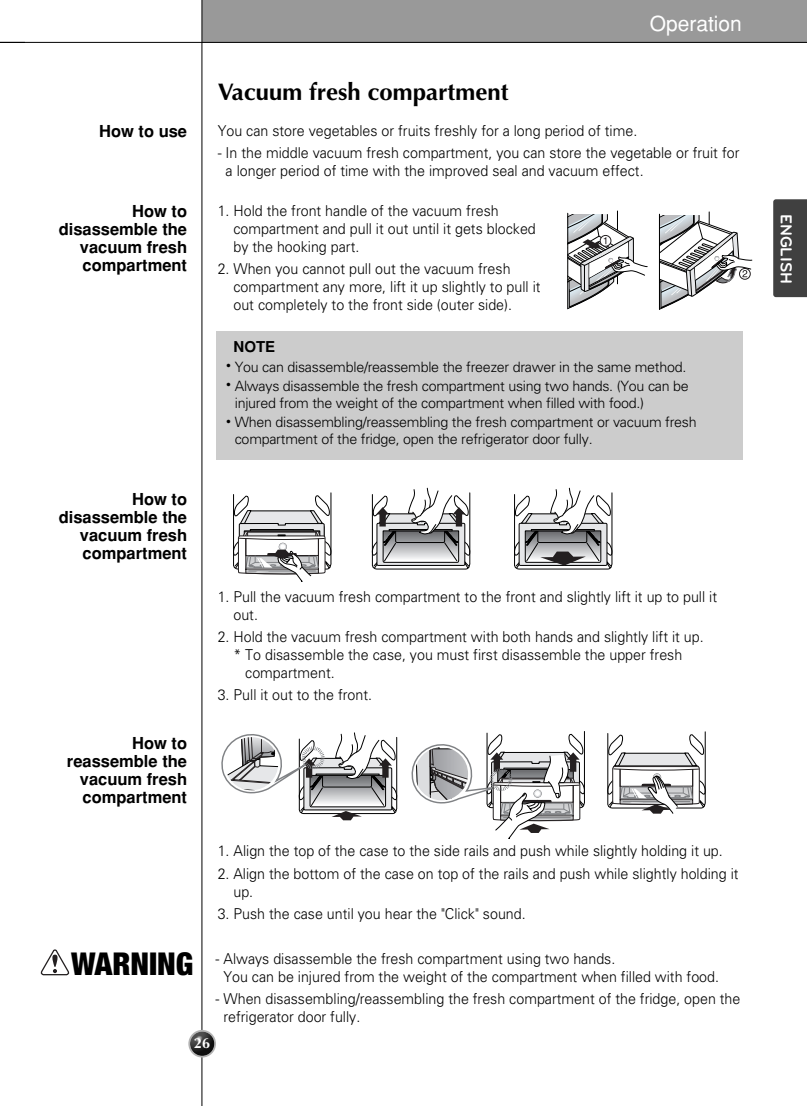
<style>
.page{position:relative;width:807px;height:1106px;background:#fff}
.page>*{position:absolute;margin:0;border:0;box-sizing:border-box;transform-origin:0 0}
.t1{font:900 condensed 31.5px "Helvetica Neue";color:#000}
.t2{font:700 24px "Optima";color:#000}
.t3{font:21px "Helvetica";color:#fff}
.t4{font:700 16.5px/18px "Helvetica";color:#000;text-align:right}
.t5{font:700 16.5px "Bryant LG";color:#fff}
.t6{font:300 15px/18px "Univers";color:#000;scale:.95 1}
.t7{font:700 15px "Helvetica";color:#000}
.t8{font:700 15px "Optane";color:#fff}
.t9{font:300 14.25px/17.1px "Univers";letter-spacing:-.015em;color:#000}
</style>
<div class="page">
<div style="left:202px;top:0;width:605px;height:43px;background:#999"></div>
<hr style="left:202px;top:0;width:1px;height:1106px;background:#000">
<svg style="left:188px;top:1029px;width:28px;height:28px"></svg>
<img style="left:190px;top:1031px;width:24px;height:24px;border-radius:50%">
<hr style="left:0;top:42px;width:807px;height:1px;background:#000">
<hr style="left:617px;top:211px;width:1px;height:73px;background:#000">
<hr style="left:567px;top:213px;width:1px;height:95px;background:#000">
<svg style="left:567px;top:214px;width:81px;height:96px"></svg>
<hr style="left:709px;top:212px;width:1px;height:73px;background:#000">
<hr style="left:659px;top:214px;width:1px;height:95px;background:#000">
<svg style="left:659px;top:215px;width:93px;height:95px"></svg>
<svg style="left:233px;top:492px;width:98px;height:90px"></svg>
<svg style="left:514px;top:487px;width:98px;height:82px"></svg>
<svg style="left:372px;top:487px;width:98px;height:82px"></svg>
<svg style="left:607px;top:731px;width:99px;height:82px"></svg>
<svg style="left:221px;top:732px;width:176px;height:88px"></svg>
<svg style="left:411px;top:731px;width:174px;height:108px"></svg>
<div style="left:216px;top:332px;width:526px;height:128px;background:#ccc"></div>
<svg style="left:41px;top:949px;width:29px;height:27px"></svg>
<div style="left:773px;top:199px;width:34px;height:98px;background:#404040"></div>
<p class="t4" style="left:99px;top:124px;width:89px">How to use</p>
<p class="t4" style="left:59px;top:203px;width:130px">How to disassemble the vacuum fresh compartment</p>
<p class="t4" style="left:59px;top:491px;width:130px">How to disassemble the vacuum fresh compartment</p>
<p class="t4" style="left:67px;top:735px;width:122px">How to reassemble the vacuum fresh compartment</p>
<h1 class="t1" style="left:71px;top:952px;width:124px">WARNING</h1>
<h3 class="t3" style="left:650px;top:16px;width:94px">Operation</h3>
<h2 class="t2" style="left:218px;top:82px;width:293px">Vacuum fresh compartment</h2>
<p class="t6" style="left:218px;top:123px;width:443px">You can store vegetables or fruits freshly for a long period of time.</p>
<p class="t6" style="left:226px;top:145px;width:542px;text-indent:-8px">- In the middle vacuum fresh compartment, you can store the vegetable or fruit for a longer period of time with the improved seal and vacuum effect.</p>
<p class="t6" style="left:233px;top:202px;width:320px;text-indent:-16px">1. Hold the front handle of the vacuum fresh compartment and pull it out until it gets blocked by the hooking part.</p>
<p class="t6" style="left:233px;top:261px;width:325px;text-indent:-16px">2. When you cannot pull out the vacuum fresh compartment any more, lift it up slightly to pull it out completely to the front side (outer side).</p>
<p class="t7" style="left:234px;top:341px;width:43px">NOTE</p>
<p class="t9" style="left:226px;top:359px;width:462px"><sup>•</sup> You can disassemble/reassemble the freezer drawer in the same method.</p>
<p class="t9" style="left:235px;top:379px;width:456px;text-indent:-9px"><sup>•</sup> Always disassemble the fresh compartment using two hands. (You can be injured from the weight of the compartment when filled with food.)</p>
<p class="t9" style="left:235px;top:415px;width:463px;text-indent:-9px"><sup>•</sup> When disassembling/reassembling the fresh compartment or vacuum fresh compartment of the fridge, open the refrigerator door fully.</p>
<p class="t6" style="left:233px;top:589px;width:511px;text-indent:-16px">1. Pull the vacuum fresh compartment to the front and slightly lift it up to pull it out.</p>
<p class="t6" style="left:218px;top:629px;width:513px">2. Hold the vacuum fresh compartment with both hands and slightly lift it up.</p>
<p class="t6" style="left:233px;top:647px;width:474px">* To disassemble the case, you must first disassemble the upper fresh</p>
<p class="t6" style="left:245px;top:665px;width:96px">compartment.</p>
<p class="t6" style="left:218px;top:687px;width:164px">3. Pull it out to the front.</p>
<p class="t6" style="left:218px;top:843px;width:533px">1. Align the top of the case to the side rails and push while slightly holding it up.</p>
<p class="t6" style="left:233px;top:865px;width:533px;text-indent:-16px">2. Align the bottom of the case on top of the rails and push while slightly holding it up.</p>
<p class="t6" style="left:218px;top:906px;width:326px">3. Push the case until you hear the "Click" sound.</p>
<p class="t6" style="left:223px;top:951px;width:523px;text-indent:-8px">- Always disassemble the fresh compartment using two hands.<br>You can be injured from the weight of the compartment when filled with food.</p>
<p class="t6" style="left:223px;top:991px;width:546px;text-indent:-8px">- When disassembling/reassembling the fresh compartment of the fridge, open the refrigerator door fully.</p>
<p class="t8" style="left:194px;top:1036px;width:18px">26</p>
<p class="t5" style="left:792px;top:214px;width:72px;rotate:90deg">ENGLISH</p>
</div>
